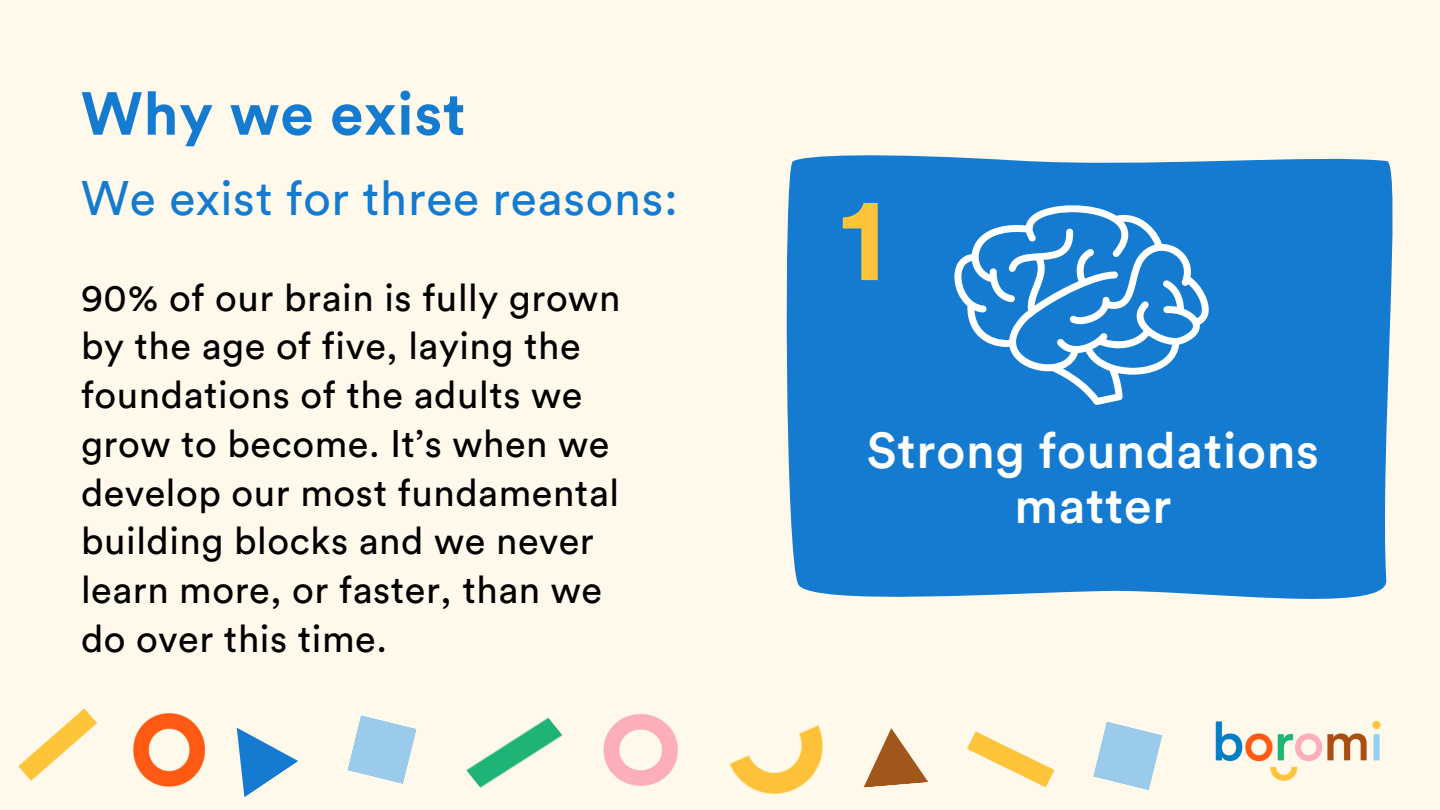
<style>
.page{position:relative;width:1440px;height:810px;background:#fff9eb}
.page>*{position:absolute;margin:0;border:0;box-sizing:border-box;transform-origin:0 0}
.t1{font:700 119px "Circular Std";color:#fec43a}
.t2{font:700 60px "Circular Std";letter-spacing:.015em;color:#147bd1}
.t3{font:500 50px/55.5px "Circular Std";letter-spacing:.015em;color:#fff;text-align:center}
.t4{font:48px "Circular Std";letter-spacing:.015em;color:#147bd1}
.t5{font:38px/48.8px "Circular Std";letter-spacing:.015em;color:#000}
</style>
<div class="page">
<img style="left:133px;top:713px;width:72px;height:74px">
<img style="left:466px;top:717px;width:97px;height:71px">
<img style="left:603px;top:714px;width:75px;height:72px">
<img style="left:729px;top:725px;width:94px;height:70px">
<svg style="left:237px;top:728px;width:61px;height:69px"></svg>
<svg style="left:347px;top:715px;width:70px;height:69px"></svg>
<svg style="left:864px;top:728px;width:64px;height:60px"></svg>
<svg style="left:967px;top:731px;width:87px;height:57px"></svg>
<img style="left:1215px;top:720px;width:166px;height:61px">
<svg style="left:1093px;top:721px;width:70px;height:69px"></svg>
<svg style="left:18px;top:708px;width:79px;height:73px"></svg>
<div style="left:786px;top:155px;width:607px;height:444px;background:#147bd1"></div>
<svg style="left:954px;top:202px;width:256px;height:203px;background:#4496da"></svg>
<p class="t2" style="left:81px;top:86px;width:386px">Why we exist</p>
<p class="t4" style="left:81px;top:177px;width:599px">We exist for three reasons:</p>
<p class="t5" style="left:81px;top:275px;width:541px">90% of our brain is fully grown by the age of five, laying the foundations of the adults we grow to become. It’s when we develop our most fundamental building blocks and we never learn more, or faster, than we do over this time.</p>
<p class="t1" style="left:839px;top:184px;width:49px">1</p>
<p class="t3" style="left:867px;top:425px;width:454px">Strong foundations matter</p>
</div>
